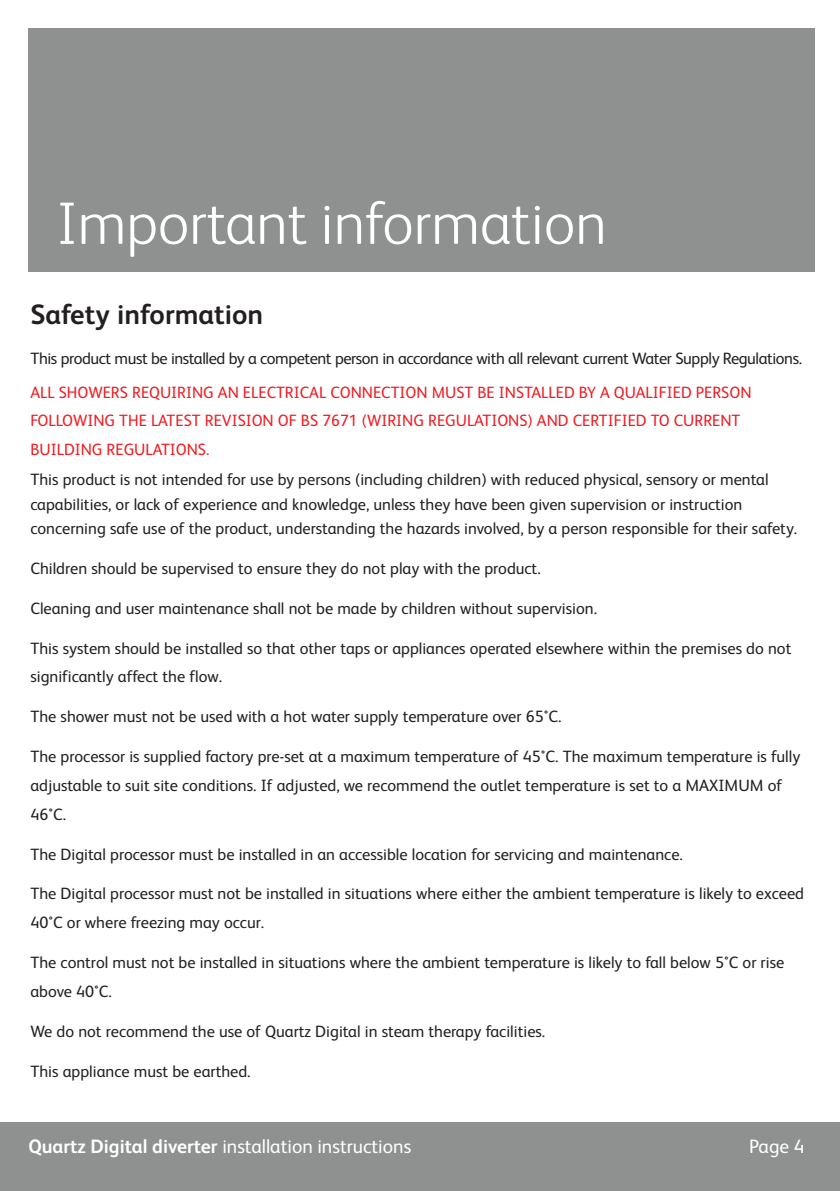
<style>
.page{position:relative;width:840px;height:1191px;background:#fff}
.page>*{position:absolute;margin:0;border:0;box-sizing:border-box;transform-origin:0 0}
.t1{font:300 60px "FS Albert";color:#fff}
.t2{font:700 28px "FS Albert";color:#231f20}
.t3{font:19.4px "FS Albert";color:#fff}
.t4{font:16.4px/28.6px "FS Albert";color:#231f20}
.t5{font:16.4px/28.6px "FS Albert";color:#ee1e24}
.t6{font:16.4px "FS Albert";letter-spacing:-.025em;color:#231f20}
.s1{font-weight:700}
</style>
<div class="page">
<div style="left:0;top:1123px;width:839px;height:68px;background:#8e9190"></div>
<div style="left:28px;top:28px;width:786px;height:244px;background:#8e9190"></div>
<h1 class="t1" style="left:57px;top:203px;width:551px">Important information</h1>
<h2 class="t2" style="left:30px;top:304px;width:234px">Safety information</h2>
<p class="t6" style="left:30px;top:352px;width:772px">This product must be installed by a competent person in accordance with all relevant current Water Supply Regulations.</p>
<p class="t5" style="left:30px;top:380px;width:722px">ALL SHOWERS REQUIRING AN ELECTRICAL CONNECTION MUST BE INSTALLED BY A QUALIFIED PERSON<br>FOLLOWING THE LATEST REVISION OF BS 7671 (WIRING REGULATIONS) AND CERTIFIED TO CURRENT<br>BUILDING REGULATIONS.</p>
<p class="t4" style="left:30px;top:469px;width:768px;line-height:24.4px">This product is not intended for use by persons (including children) with reduced physical, sensory or mental capabilities, or lack of experience and knowledge, unless they have been given supervision or instruction concerning safe use of the product, understanding the hazards involved, by a person responsible for their safety.</p>
<p class="t4" style="left:30px;top:556px;width:511px">Children should be supervised to ensure they do not play with the product.</p>
<p class="t4" style="left:30px;top:595px;width:568px">Cleaning and user maintenance shall not be made by children without supervision.</p>
<p class="t4" style="left:30px;top:635px;width:762px">This system should be installed so that other taps or appliances operated elsewhere within the premises do not significantly affect the flow.</p>
<p class="t4" style="left:30px;top:704px;width:532px">The shower must not be used with a hot water supply temperature over 65°C.</p>
<p class="t4" style="left:30px;top:744px;width:771px">The processor is supplied factory pre-set at a maximum temperature of 45°C. The maximum temperature is fully adjustable to suit site conditions. If adjusted, we recommend the outlet temperature is set to a MAXIMUM of<br>46°C.</p>
<p class="t4" style="left:30px;top:841px;width:653px">The Digital processor must be installed in an accessible location for servicing and maintenance.</p>
<p class="t4" style="left:30px;top:881px;width:774px">The Digital processor must not be installed in situations where either the ambient temperature is likely to exceed<br>40°C or where freezing may occur.</p>
<p class="t4" style="left:30px;top:949px;width:755px">The control must not be installed in situations where the ambient temperature is likely to fall below 5°C or rise above 40°C.</p>
<p class="t4" style="left:30px;top:1018px;width:516px">We do not recommend the use of Quartz Digital in steam therapy facilities.</p>
<p class="t4" style="left:30px;top:1058px;width:222px">This appliance must be earthed.</p>
<p class="t3" style="left:28px;top:1139px;width:384px"><span class="s1">Quartz Digital diverter</span> installation instructions</p>
<p class="t3" style="left:748px;top:1139px;width:57px">Page 4</p>
</div>
